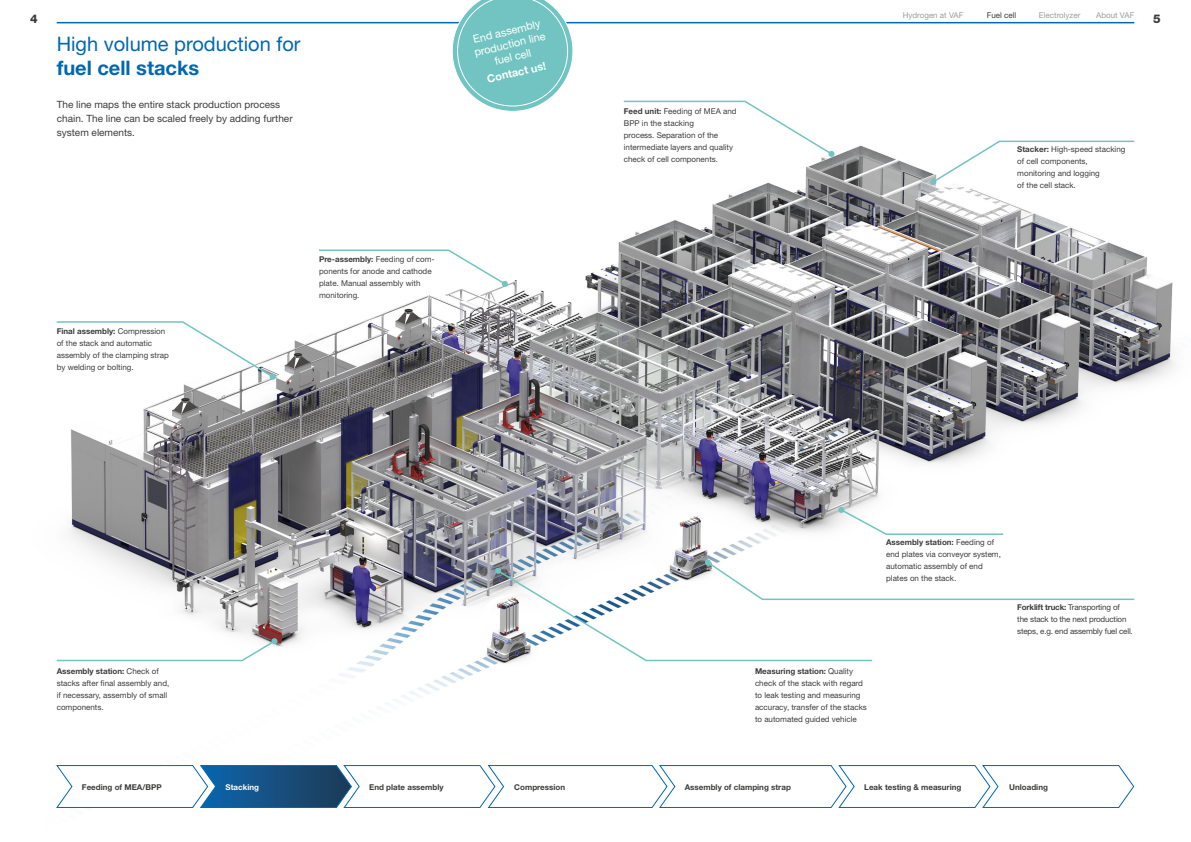
<style>
.page{position:relative;width:1191px;height:842px;background:#fff}
.page>*{position:absolute;margin:0;border:0;box-sizing:border-box;transform-origin:0 0}
.t1{font:20px "Helvetica Neue LT Std";color:#0067b1}
.t2{font:700 20px "Helvetica Neue LT Std";color:#0067b1}
.t3{font:800 12px "Helvetica Neue LT Std";color:#3c3c3b}
.t4{font:11px/13.1px "Helvetica Neue LT Std";color:#fff;text-align:center}
.t5{font:700 11px "Helvetica Neue LT Std";color:#fff}
.t6{font:10px/14px "Helvetica Neue LT Std";color:#3c3c3b}
.t7{font:8px/12px "Helvetica Neue LT Std";color:#3c3c3b}
.t8{font:700 8px "Helvetica Neue LT Std";color:#3c3c3b}
.t9{font:8px/12px "Helvetica Neue LT Std";letter-spacing:-.02em;color:#3c3c3b}
.t10{font:8px "Helvetica Neue LT Std";color:#9d9d9c}
.t11{font:700 8px "Helvetica Neue LT Std";color:#fff}
.s1{font-weight:700}
</style>
<div class="page">
<img style="left:56px;top:21px;width:1118px;height:766px">
<hr style="left:57px;top:22px;width:1077px;height:1px;background:#0067b1">
<svg style="left:56px;top:764px;width:1078px;height:44px"></svg>
<svg style="left:452px;top:0;width:121px;height:112px"></svg>
<svg style="left:622px;top:100px;width:212px;height:57px"></svg>
<svg style="left:56px;top:320px;width:219px;height:60px"></svg>
<svg style="left:56px;top:638px;width:221px;height:24px"></svg>
<svg style="left:838px;top:507px;width:166px;height:29px"></svg>
<svg style="left:317px;top:249px;width:191px;height:38px"></svg>
<svg style="left:930px;top:140px;width:205px;height:45px"></svg>
<svg style="left:495px;top:559px;width:640px;height:103px"></svg>
<p class="t10" style="left:902px;top:10px;width:62px">Hydrogen at VAF</p>
<p class="t7" style="left:986px;top:9px;width:31px">Fuel cell</p>
<p class="t10" style="left:1039px;top:10px;width:43px">Electrolyzer</p>
<p class="t10" style="left:1096px;top:10px;width:40px">About VAF</p>
<h2 class="t3" style="left:30px;top:12px;width:9px">4</h2>
<h2 class="t3" style="left:1153px;top:12px;width:9px">5</h2>
<h3 class="t4" style="left:470px;top:34px;width:74px;rotate:-14deg">End assembly production line fuel cell</h3>
<h3 class="t5" style="left:486px;top:73px;width:62px;rotate:-14deg">Contact us!</h3>
<h1 class="t1" style="left:57px;top:32px;width:245px">High volume production for</h1>
<h1 class="t2" style="left:57px;top:56px;width:144px">fuel cell stacks</h1>
<p class="t6" style="left:57px;top:97px;width:237px">The line maps the entire stack production process chain. The line can be scaled freely by adding further system elements.</p>
<p class="t7" style="left:57px;top:325px;width:114px"><span class="s1">Final assembly:</span> Compression of the stack and automatic assembly of the clamping strap by welding or bolting.</p>
<p class="t7" style="left:319px;top:253px;width:117px"><span class="s1">Pre-assembly:</span> Feeding of com&shy;ponents for anode and cathode plate. Manual assembly with monitoring.</p>
<p class="t7" style="left:57px;top:665px;width:114px"><span class="s1">Assembly station:</span> Check of stacks after final assembly and, if necessary, assembly of small components.</p>
<p class="t7" style="left:624px;top:105px;width:114px"><span class="s1">Feed unit:</span> Feeding of MEA and<br>BPP in the stacking<br>process. Separation of the intermediate layers and quality check of cell components.</p>
<p class="t7" style="left:1017px;top:143px;width:110px"><span class="s1">Stacker:</span> High-speed stacking of cell components, monitoring and logging<br>of the cell stack.</p>
<p class="t7" style="left:755px;top:665px;width:113px"><span class="s1">Measuring station:</span> Quality check of the stack with regard to leak testing and measuring accuracy, transfer of the stacks to automated guided vehicle</p>
<p class="t7" style="left:886px;top:536px;width:116px"><span class="s1">Assembly station:</span> Feeding of end plates via conveyor system, automatic assembly of end plates on the stack.</p>
<p class="t9" style="left:1017px;top:601px;width:117px"><span class="s1">Forklift truck:</span> Transporting of<br>the stack to the next production steps, e.g. end assembly fuel cell.</p>
<p class="t8" style="left:82px;top:782px;width:81px">Feeding of MEA/BPP</p>
<p class="t11" style="left:226px;top:782px;width:35px">Stacking</p>
<p class="t8" style="left:369px;top:782px;width:76px">End plate assembly</p>
<p class="t8" style="left:514px;top:782px;width:52px">Compression</p>
<p class="t8" style="left:685px;top:782px;width:108px">Assembly of clamping strap</p>
<p class="t8" style="left:864px;top:782px;width:99px">Leak testing &amp; measuring</p>
<p class="t8" style="left:1009px;top:782px;width:40px">Unloading</p>
</div>
